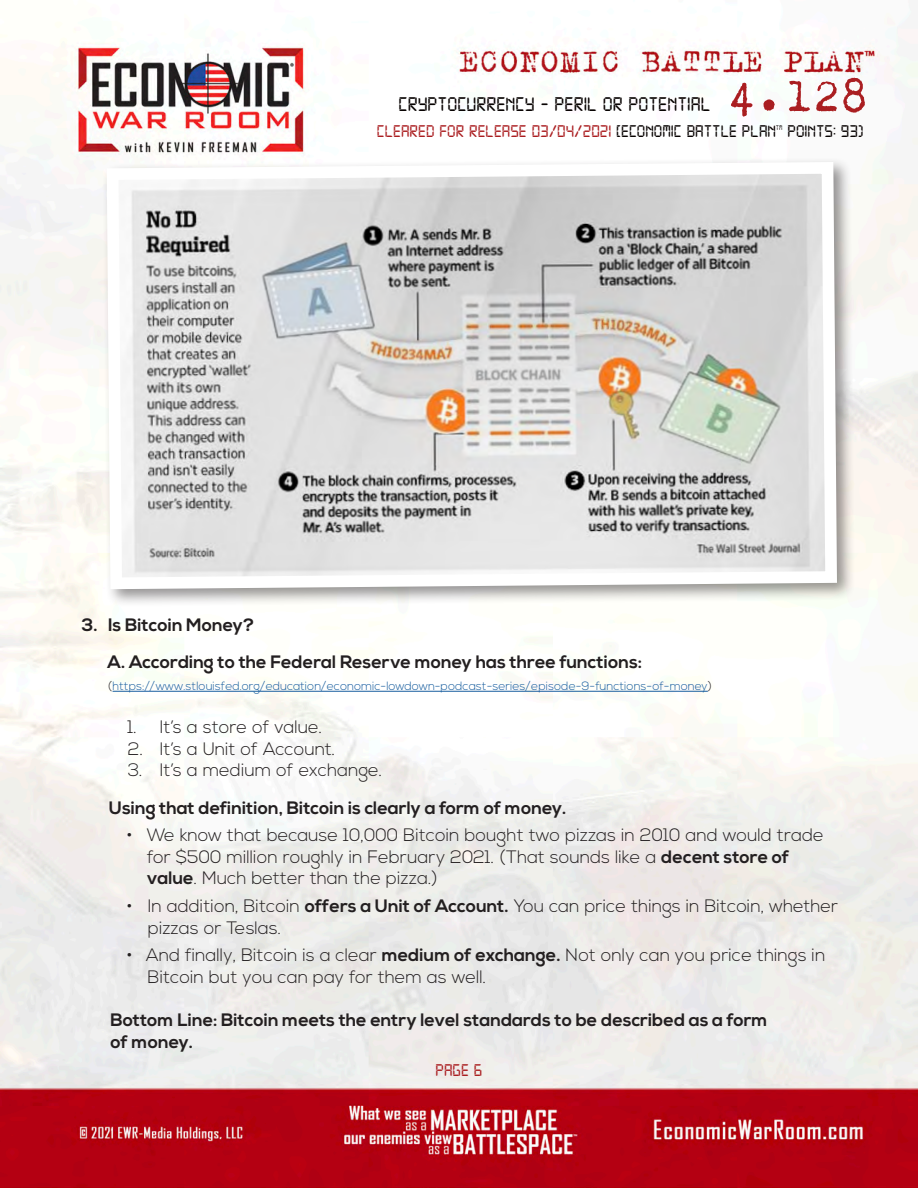
<style>
.page{position:relative;width:918px;height:1188px;background:#fff}
.page>*{position:absolute;margin:0;border:0;box-sizing:border-box;transform-origin:0 0}
.t1{font:51px "Trixie";color:#aa1e21}
.t2{font:21px "Digital 7";color:#080302}
.t3{font:300 18px/21.6px "Nexa";color:#231f20}
.Main_Number_Section{font:700 18px/21.6px "Nexa";color:#231f20}
.t4{font:18px "Digital 7";color:#aa1e21}
.t5{font:18px "Digital 7";color:#080302}
.t6{font:300 12px "Nexa";color:#175d9e}
.t7{font:7.05px "Digital 7";color:#080302}
.s1{color:#080302}
.s2{color:#231f20}
.s3{font-weight:700}
</style>
<div class="page">
<img style="left:0;top:5px;width:918px;height:1183px">
<hr style="left:113px;top:691px;width:595px;height:1px;background:#175d9e">
<div style="left:102px;top:157px;width:754px;height:450px;background:#231f20;opacity:.48"></div>
<svg style="left:101px;top:156px;width:742px;height:439px;background:#d4d3d1"></svg>
<h1 class="t1" style="left:728px;top:62px;width:142px">4.128</h1>
<p class="t4" style="left:377px;top:123px;width:401px">CLEARED FOR RELEASE 03/04/2021 <span class="s1">[ECONOMIC BATTLE PLAN</span></p>
<p class="t7" style="left:776px;top:124px;width:8px">TM</p>
<p class="t5" style="left:788px;top:123px;width:78px">POINTS: 93)</p>
<p class="t2" style="left:399px;top:95px;width:314px">CRYPTOCURRENCY - PERIL OR POTENTIAL</p>
<p class="Main_Number_Section" style="left:82px;top:615px;width:174px">3. Is Bitcoin Money?</p>
<p class="Main_Number_Section" style="left:108px;top:652px;width:536px">A. According to the Federal Reserve money has three functions:</p>
<p class="t6" style="left:108px;top:679px;width:606px"><span class="s2">(</span>https://www.stlouisfed.org/education/economic-lowdown-podcast-series/episode-9-functions-of-money<span class="s2">)</span></p>
<p class="t3" style="left:128px;top:717px;width:196px">1. It’s a store of value.</p>
<p class="t3" style="left:128px;top:739px;width:209px">2. It’s a Unit of Account.</p>
<p class="t3" style="left:128px;top:760px;width:256px">3. It’s a medium of exchange.</p>
<p class="Main_Number_Section" style="left:109px;top:797px;width:459px">Using that definition, Bitcoin is clearly a form of money.</p>
<p class="t3" style="left:147px;top:825px;width:678px;text-indent:-20px">• We know that because 10,000 Bitcoin bought two pizzas in 2010 and would trade for $500 million roughly in February 2021. (That sounds like a <span class="s3">decent store of value</span>. Much better than the pizza.)</p>
<p class="t3" style="left:148px;top:896px;width:692px;text-indent:-21px">• In addition, Bitcoin <span class="s3">offers a Unit of Account.</span> You can price things in Bitcoin, whether pizzas or Teslas.</p>
<p class="t3" style="left:148px;top:945px;width:679px;text-indent:-21px">• And finally, Bitcoin is a clear <span class="s3">medium of exchange.</span> Not only can you price things in<br>Bitcoin but you can pay for them as well.</p>
<p class="Main_Number_Section" style="left:110px;top:1010px;width:659px">Bottom Line: Bitcoin meets the entry level standards to be described as a form of money.</p>
<p class="t4" style="left:436px;top:1062px;width:48px">PAGE 6</p>
</div>
